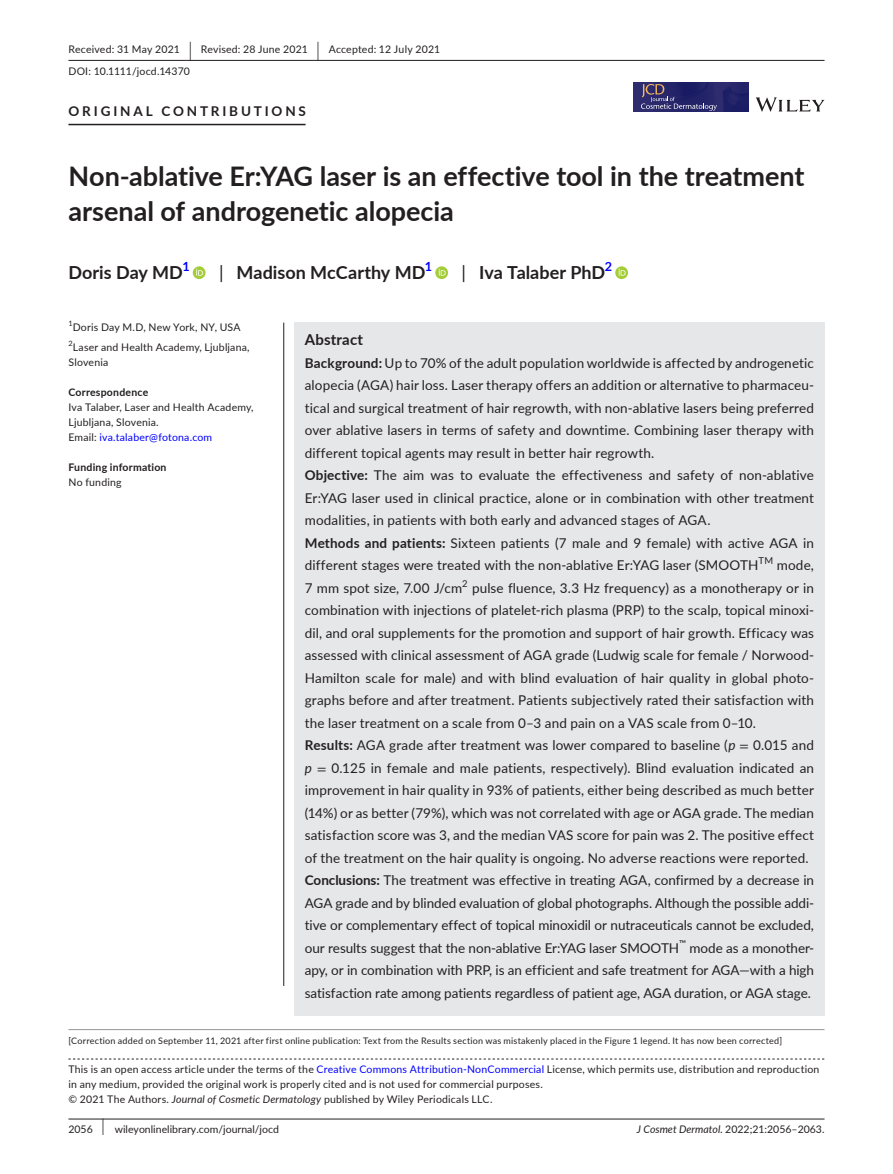
<style>
.page{position:relative;width:893px;height:1174px;background:#fff}
.page>*{position:absolute;margin:0;border:0;box-sizing:border-box;transform-origin:0 0}
.t1{font:700 27px/34.5px "Lato";color:#231f20}
.t2{font:700 18px "Lato";color:#231f20}
.t3{font:700 15px "Lato";letter-spacing:.015em;color:#231f20}
.t4{font:13.5px/22.5px "Lato";letter-spacing:.01em;color:#231f20}
.t5{font:700 13.5px "Lato";letter-spacing:.21em;color:#231f20}
.t6{font:700 12.6px "Lato";color:#00f}
.t7{font:10.5px/15px "Lato";letter-spacing:.02em;color:#231f20}
.t8{font:10.5px "Lato";color:#231f20}
.t9{font:700 10.5px "Lato";letter-spacing:.02em;color:#231f20}
.t10{font:9.45px "Lato";color:#231f20}
.t11{font:9px "Lato";letter-spacing:.025em;color:#231f20}
.t12{font:7.35px "Lato";color:#231f20}
.s1{font-size:19.65px}
.s2{font-weight:400}
.s3{color:#00f}
.s4{font-weight:700}
.s5{font-style:italic}
.s6{font-family:"STIX"}
.s7{font-size:17.4px}
</style>
<div class="page">
<hr style="left:68px;top:1118px;width:756px;height:1px;background:#231f20">
<svg style="left:756px;top:97px;width:68px;height:15px"></svg>
<img style="left:633px;top:82px;width:115px;height:30px">
<svg style="left:641px;top:84px;width:76px;height:27px;background:#3c3a73"></svg>
<hr style="left:68px;top:60px;width:756px;height:1px;background:#231f20">
<hr style="left:68px;top:124px;width:238px;height:1px;background:#231f20">
<div style="left:193px;top:266px;width:12px;height:13px;background:#a5cd39;border-radius:50%"></div>
<svg style="left:196px;top:269px;width:7px;height:7px"></svg>
<svg style="left:435px;top:266px;width:13px;height:13px"></svg>
<svg style="left:439px;top:269px;width:7px;height:7px"></svg>
<svg style="left:615px;top:266px;width:13px;height:13px"></svg>
<svg style="left:619px;top:269px;width:7px;height:7px"></svg>
<svg style="left:68px;top:1058px;width:756px;height:1px"></svg>
<hr style="left:68px;top:1029px;width:756px;height:1px;background:#939598">
<div style="left:294px;top:322px;width:530px;height:694px;background:#e6e7e9"></div>
<hr style="left:283px;top:322px;width:1px;height:664px;background:#231f20">
<p class="t7" style="left:68px;top:38px;width:373px;line-height:21.8px">Received: 31 May 2021 <span class="s1">|</span> Revised: 28 June 2021 <span class="s1">|</span> Accepted: 12 July 2021<br>DOI: 10.1111/jocd.14370</p>
<p class="t5" style="left:68px;top:101px;width:239px">ORIGINAL CONTRIBUTIONS</p>
<h1 class="t1" style="left:68px;top:158px;width:737px">Non-ablative Er:YAG laser is an effective tool in the treatment arsenal of androgenetic alopecia</h1>
<h2 class="t2" style="left:68px;top:259px;width:116px">Doris Day MD</h2>
<p class="t6" style="left:182px;top:257px;width:9px">1</p>
<h2 class="t2" style="left:219px;top:259px;width:208px"><span class="s2">|</span> Madison McCarthy MD</h2>
<p class="t6" style="left:425px;top:257px;width:9px">1</p>
<h2 class="t2" style="left:462px;top:259px;width:145px"><span class="s2">|</span> Iva Talaber PhD</h2>
<p class="t6" style="left:605px;top:257px;width:9px">2</p>
<p class="t12" style="left:68px;top:318px;width:6px">1</p>
<p class="t7" style="left:73px;top:319px;width:169px">Doris Day M.D, New York, NY, USA</p>
<p class="t12" style="left:68px;top:338px;width:6px">2</p>
<p class="t7" style="left:68px;top:339px;width:183px;text-indent:4px">Laser and Health Academy, Ljubljana,<br>Slovenia</p>
<p class="t9" style="left:68px;top:384px;width:81px">Correspondence</p>
<p class="t7" style="left:68px;top:399px;width:187px">Iva Talaber, Laser and Health Academy,<br>Ljubljana, Slovenia.<br>Email: <span class="s3">iva.talaber@fotona.com</span></p>
<p class="t9" style="left:68px;top:459px;width:100px">Funding information</p>
<p class="t7" style="left:68px;top:474px;width:55px">No funding</p>
<p class="t3" style="left:305px;top:329px;width:60px">Abstract</p>
<p class="t4" style="left:305px;top:351px;width:511px"><span class="s4">Background:</span> Up to 70% of the adult population worldwide is affected by androgenetic alopecia (AGA) hair loss. Laser therapy offers an addition or alternative to pharmaceu&shy;tical and surgical treatment of hair regrowth, with non-ablative lasers being preferred over ablative lasers in terms of safety and downtime. Combining laser therapy with different topical agents may result in better hair regrowth.<br><span class="s4">Objective:</span> The aim was to evaluate the effectiveness and safety of non-ablative Er:YAG laser used in clinical practice, alone or in combination with other treatment modalities, in patients with both early and advanced stages of AGA.<br><span class="s4">Methods and patients:</span> Sixteen patients (7 male and 9 female) with active AGA in different stages were treated with the non-ablative Er:YAG laser (SMOOTH</p>
<p class="t10" style="left:759px;top:554px;width:16px">TM</p>
<p class="t4" style="left:777px;top:553px;width:39px">mode,</p>
<p class="t4" style="left:305px;top:576px;width:159px">7 mm spot size, 7.00 J/cm</p>
<p class="t10" style="left:462px;top:576px;width:7px">2</p>
<p class="t4" style="left:305px;top:576px;width:511px;text-indent:167px">pulse fluence, 3.3 Hz frequency) as a monotherapy or in combination with injections of platelet-rich plasma (PRP) to the scalp, topical minoxi&shy;dil, and oral supplements for the promotion and support of hair growth. Efficacy was assessed with clinical assessment of AGA grade (Ludwig scale for female / Norwood-Hamilton scale for male) and with blind evaluation of hair quality in global photo&shy;graphs before and after treatment. Patients subjectively rated their satisfaction with the laser treatment on a scale from 0–3 and pain on a VAS scale from 0–10.<br><span class="s4">Results:</span> AGA grade after treatment was lower compared to baseline (<span class="s5">p</span> <span class="s6">=</span> 0.015 and <span class="s5">p</span> <span class="s6">=</span> 0.125 in female and male patients, respectively). Blind evaluation indicated an improvement in hair quality in 93% of patients, either being described as much better (14%) or as better (79%), which was not correlated with age or AGA grade. The median satisfaction score was 3, and the median VAS score for pain was 2. The positive effect of the treatment on the hair quality is ongoing. No adverse reactions were reported.<br><span class="s4">Conclusions:</span> The treatment was effective in treating AGA, confirmed by a decrease in AGA grade and by blinded evaluation of global photographs. Although the possible addi&shy;tive or complementary effect of topical minoxidil or nutraceuticals cannot be excluded, our results suggest that the non-ablative Er:YAG laser SMOOTH<sup>™</sup> mode as a monother&shy;apy, or in combination with PRP, is an efficient and safe treatment for AGA—with a high satisfaction rate among patients regardless of patient age, AGA duration, or AGA stage.</p>
<p class="t11" style="left:68px;top:1033px;width:715px">[Correction added on September 11, 2021 after first online publication: Text from the Results section was mistakenly placed in the Figure 1 legend. It has now been corrected]</p>
<p class="t7" style="left:68px;top:1061px;width:752px">This is an open access article under the terms of the <span class="s3">Creative Commons Attribution-NonCommercial</span> License, which permits use, distribution and reproduction in any medium, provided the original work is properly cited and is not used for commercial purposes.<br>© 2021 The Authors. <span class="s5">Journal of Cosmetic Dermatology</span> published by Wiley Periodicals LLC.</p>
<p class="t8" style="left:68px;top:1121px;width:212px">2056 <span class="s7">|</span> wileyonlinelibrary.com/journal/jocd</p>
<p class="t8" style="left:637px;top:1121px;width:189px"><span class="s5">J Cosmet Dermatol.</span> 2022;21:2056–2063.</p>
</div>
